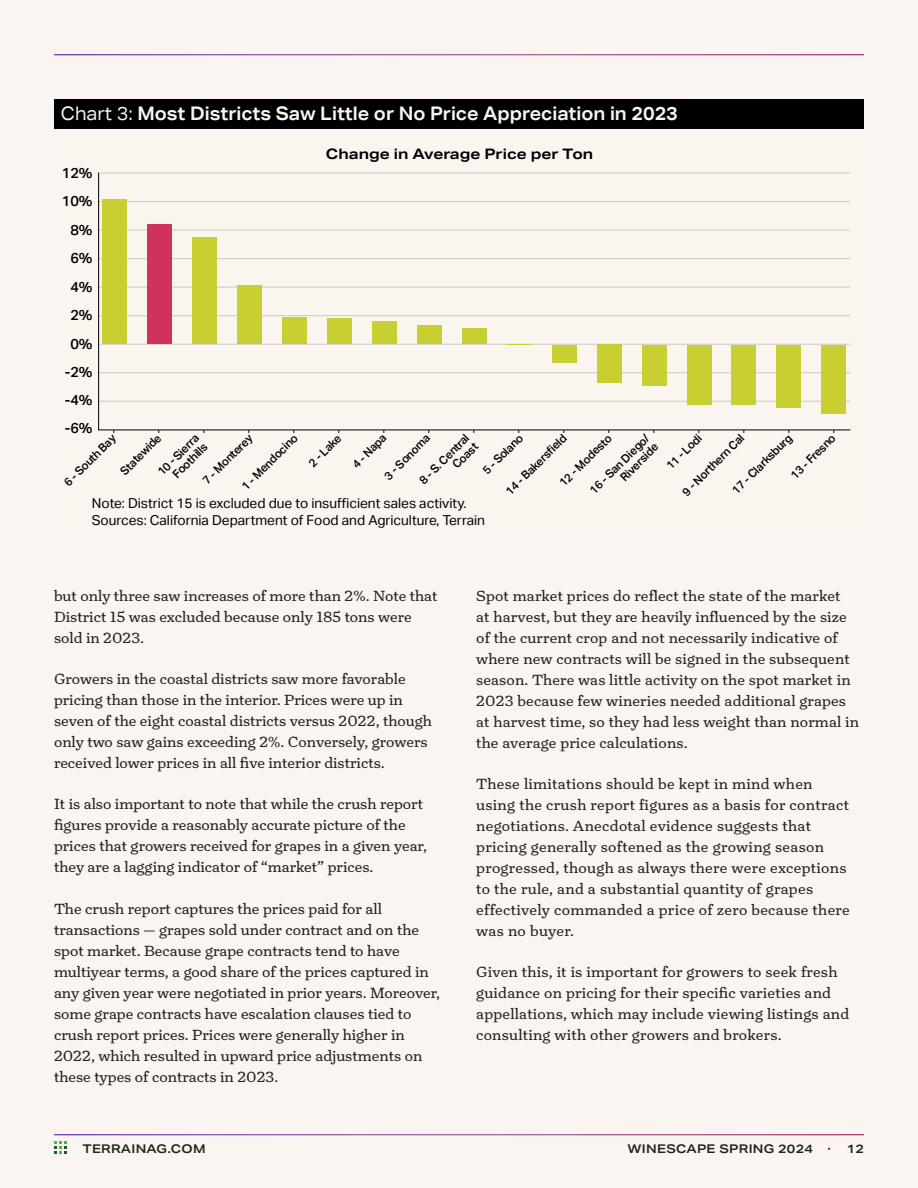
<style>
.page{position:relative;width:918px;height:1188px;background:#faf5f0}
.page>*{position:absolute;margin:0;border:0;box-sizing:border-box;transform-origin:0 0}
.t1{font:700 18.75px "Aktiv Grotesk Ex";color:#faf5ee;scale:.88 1}
.Body{font:15px/21px "Turnip";color:#232319}
.Body-2{font:15px/21px "Turnip";letter-spacing:.02em;color:#232319}
.t2{font:700 14.4px "Aktiv Grotesk Ex";color:#000}
.t3{font:500 14.4px "Aktiv Grotesk";color:#000}
.t4{font:13.8px/17.4px "Aktiv Grotesk";color:#000}
.t5{font:600 12px "Aktiv Grotesk Ex";letter-spacing:.025em;color:#232319}
.t6{font:500 11.55px/12.3px "Aktiv Grotesk";color:#000;text-align:right}
.s1{font-weight:400}
</style>
<div class="page">
<hr style="left:54px;top:54px;width:810px;height:1px;background:#fff">
<hr style="left:54px;top:1134px;width:810px;height:1px;background:#fff">
<svg style="left:54px;top:1141px;width:13px;height:12px"></svg>
<hr style="left:99px;top:201px;width:751px;height:1px;background:#cec7c2">
<hr style="left:99px;top:401px;width:751px;height:1px;background:#cec7c2">
<hr style="left:99px;top:372px;width:751px;height:1px;background:#cec7c2">
<hr style="left:99px;top:315px;width:751px;height:1px;background:#cec7c2">
<hr style="left:99px;top:258px;width:751px;height:1px;background:#cec7c2">
<hr style="left:99px;top:230px;width:751px;height:1px;background:#cec7c2">
<hr style="left:99px;top:344px;width:751px;height:1px;background:#cec7c2">
<hr style="left:99px;top:287px;width:751px;height:1px;background:#cec7c2">
<hr style="left:99px;top:173px;width:751px;height:1px;background:#cec7c2">
<hr style="left:98px;top:173px;width:1px;height:257px;background:#000">
<div style="left:54px;top:99px;width:810px;height:29px;background:#000"></div>
<hr style="left:99px;top:430px;width:751px;height:1px;background:#000">
<div style="left:102px;top:200px;width:25px;height:144px;background:#c9cf30"></div>
<div style="left:147px;top:225px;width:25px;height:119px;background:#d0315d"></div>
<div style="left:192px;top:238px;width:25px;height:106px;background:#c9cf30"></div>
<div style="left:327px;top:318px;width:25px;height:26px;background:#c9cf30"></div>
<div style="left:282px;top:317px;width:25px;height:27px;background:#c9cf30"></div>
<div style="left:372px;top:321px;width:25px;height:23px;background:#c9cf30"></div>
<div style="left:462px;top:329px;width:25px;height:15px;background:#c9cf30"></div>
<div style="left:417px;top:326px;width:25px;height:18px;background:#c9cf30"></div>
<div style="left:776px;top:345px;width:25px;height:62px;background:#c9cf30"></div>
<div style="left:821px;top:345px;width:25px;height:68px;background:#c9cf30"></div>
<div style="left:237px;top:285px;width:25px;height:59px;background:#c9cf30"></div>
<div style="left:731px;top:345px;width:25px;height:60px;background:#c9cf30"></div>
<div style="left:687px;top:345px;width:25px;height:60px;background:#c9cf30"></div>
<div style="left:642px;top:345px;width:25px;height:41px;background:#c9cf30"></div>
<div style="left:597px;top:345px;width:25px;height:38px;background:#c9cf30"></div>
<div style="left:552px;top:345px;width:25px;height:18px;background:#c9cf30"></div>
<svg style="left:506px;top:344px;width:25px;height:1px"></svg>
<p class="t1" style="left:61px;top:102px;width:703px"><span class="s1">Chart 3:</span> Most Districts Saw Little or No Price Appreciation in 2023</p>
<p class="t3" style="left:62px;top:165px;width:32px">12%</p>
<p class="t3" style="left:62px;top:193px;width:32px">10%</p>
<p class="t3" style="left:70px;top:221px;width:24px">8%</p>
<p class="t3" style="left:70px;top:250px;width:24px">6%</p>
<p class="t3" style="left:70px;top:279px;width:24px">4%</p>
<p class="t3" style="left:70px;top:307px;width:24px">2%</p>
<p class="t3" style="left:70px;top:335px;width:24px">0%</p>
<p class="t3" style="left:65px;top:364px;width:29px">-2%</p>
<p class="t3" style="left:65px;top:392px;width:29px">-4%</p>
<p class="t2" style="left:326px;top:145px;width:269px">Change in Average Price per Ton</p>
<p class="t3" style="left:65px;top:420px;width:29px">-6%</p>
<p class="t6" style="left:155px;top:469px;width:55px;rotate:-45deg">10 - Sierra<br>Foothills</p>
<p class="t6" style="left:587px;top:488px;width:81px;rotate:-45deg">16 - San Diego/</p>
<p class="t6" style="left:680px;top:490px;width:83px;rotate:-45deg">9 - Northern Cal</p>
<p class="t6" style="left:503px;top:489px;width:82px;rotate:-45deg">14 - Bakersfield</p>
<p class="t6" style="left:664px;top:463px;width:46px;rotate:-45deg">11 - Lodi</p>
<p class="t6" style="left:417px;top:478px;width:67px;rotate:-45deg">8 - S. Central</p>
<p class="t6" style="left:618px;top:474px;width:50px;rotate:-45deg">Riverside</p>
<p class="t6" style="left:200px;top:478px;width:67px;rotate:-45deg">7 - Monterey</p>
<p class="t6" style="left:62px;top:480px;width:70px;rotate:-45deg">6 - South Bay</p>
<p class="t6" style="left:118px;top:469px;width:54px;rotate:-45deg">Statewide</p>
<p class="t6" style="left:306px;top:460px;width:42px;rotate:-45deg">2 - Lake</p>
<p class="t6" style="left:350px;top:462px;width:44px;rotate:-45deg">4 - Napa</p>
<p class="t6" style="left:480px;top:468px;width:53px;rotate:-45deg">5 - Solano</p>
<p class="t6" style="left:557px;top:480px;width:70px;rotate:-45deg">12 - Modesto</p>
<p class="t6" style="left:239px;top:484px;width:76px;rotate:-45deg">1 - Mendocino</p>
<p class="t6" style="left:450px;top:462px;width:33px;rotate:-45deg">Coast</p>
<p class="t6" style="left:788px;top:473px;width:60px;rotate:-45deg">13 - Fresno</p>
<p class="t6" style="left:382px;top:473px;width:61px;rotate:-45deg">3 - Sonoma</p>
<p class="t6" style="left:730px;top:488px;width:81px;rotate:-45deg">17 - Clarksburg</p>
<p class="t4" style="left:92px;top:495px;width:395px">Note: District 15 is excluded due to insufficient sales activity.<br>Sources: California Department of Food and Agriculture, Terrain</p>
<p class="Body" style="left:54px;top:585px;width:385px">but only three saw increases of more than 2%. Note that<br>District 15 was excluded because only 185 tons were sold in 2023.</p>
<p class="Body" style="left:54px;top:668px;width:380px">Growers in the coastal districts saw more favorable pricing than those in the interior. Prices were up in seven of the eight coastal districts versus 2022, though only two saw gains exceeding 2%. Conversely, growers received lower prices in all five interior districts.</p>
<p class="Body" style="left:54px;top:794px;width:375px">It is also important to note that while the crush report figures provide a reasonably accurate picture of the prices that growers received for grapes in a given year, they are a lagging indicator of “market” prices.</p>
<p class="Body" style="left:54px;top:898px;width:388px">The crush report captures the prices paid for all transactions — grapes sold under contract and on the spot market. Because grape contracts tend to have multiyear terms, a good share of the prices captured in any given year were negotiated in prior years. Moreover, some grape contracts have escalation clauses tied to crush report prices. Prices were generally higher in 2022, which resulted in upward price adjustments on these types of contracts in 2023.</p>
<p class="Body" style="left:476px;top:585px;width:384px">Spot market prices do reflect the state of the market<br>at harvest, but they are heavily influenced by the size of the current crop and not necessarily indicative of where new contracts will be signed in the subsequent season. There was little activity on the spot market in 2023 because few wineries needed additional grapes at harvest time, so they had less weight than normal in the average price calculations.</p>
<p class="Body-2" style="left:476px;top:773px;width:375px">These limitations should be kept in mind when using the crush report figures as a basis for contract negotiations. Anecdotal evidence suggests that pricing generally softened as the growing season progressed, though as always there were exceptions to the rule, and a substantial quantity of grapes effectively commanded a price of zero because there was no buyer.</p>
<p class="Body" style="left:476px;top:962px;width:375px">Given this, it is important for growers to seek fresh guidance on pricing for their specific varieties and appellations, which may include viewing listings and consulting with other growers and brokers.</p>
<p class="t5" style="left:83px;top:1142px;width:124px">TERRAINAG.COM</p>
<p class="t5" style="left:628px;top:1142px;width:205px">WINESCAPE SPRING 2024 ·</p>
<p class="t5" style="left:847px;top:1142px;width:19px">12</p>
</div>
